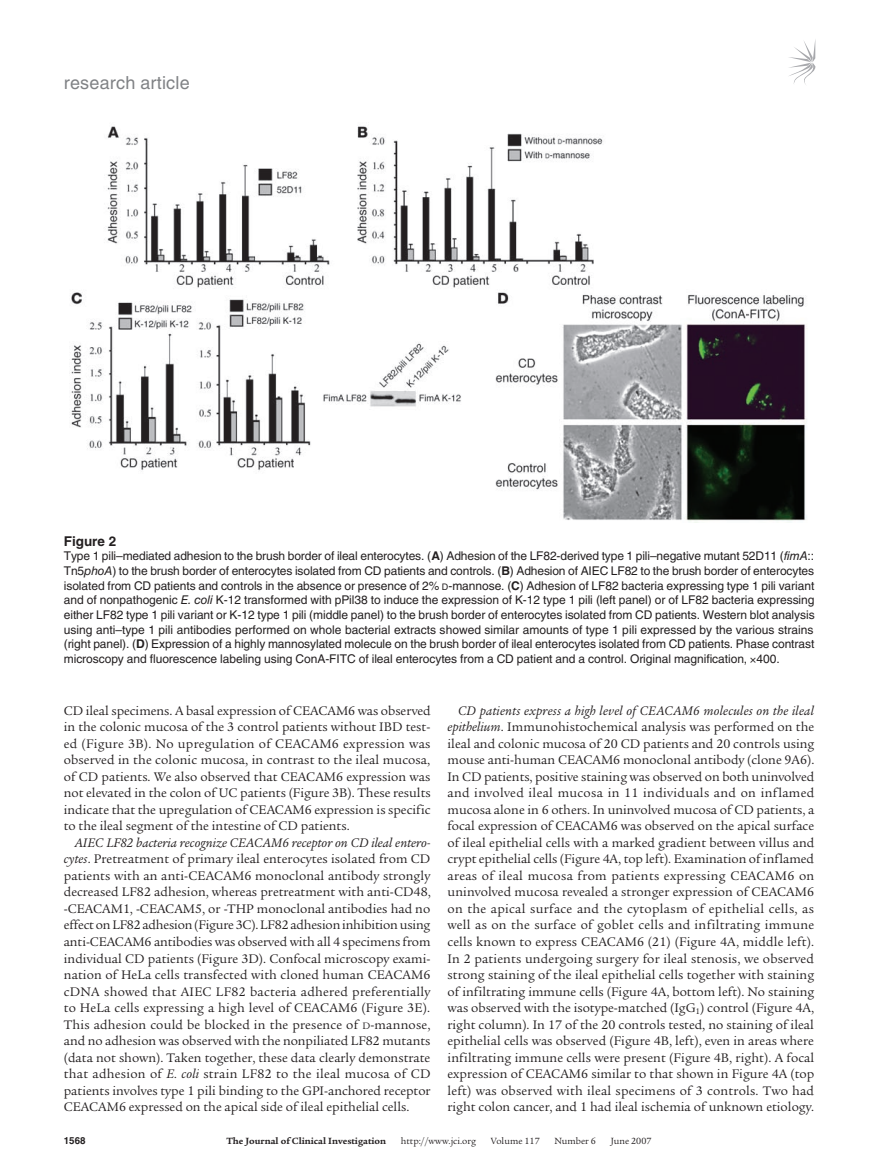
<style>
.page{position:relative;width:878px;height:1174px;background:#fff}
.page>*{position:absolute;margin:0;border:0;box-sizing:border-box;transform-origin:0 0}
.t1{font:18px "Helvetica LT Std";letter-spacing:.01em;color:#808285}
.t2{font:13.5px/16.5px "Legacy Serif Std";color:#231f20;text-align:justify}
.t3{font:700 13.5px "Helvetica LT Std";color:#231f20}
.t4{font:12px/14.7px "Helvetica LT Std";letter-spacing:-.005em;color:#231f20;text-align:justify}
.t5{font:9.75px "Legacy Serif Std";color:#231f20}
.t6{font:700 9.75px "Legacy Serif Std";color:#231f20}
.t7{font:700 9.75px "Helvetica LT Std";color:#231f20}
.s1{font-weight:700}
.s2{font-style:italic}
.s3{font-size:9px}
.s4{font-size:10.2px}
</style>
<div class="page">
<svg style="left:789px;top:41px;width:26px;height:44px"></svg>
<img style="left:71px;top:126px;width:736px;height:395px">
<h1 class="t1" style="left:64px;top:72px;width:127px">research article</h1>
<p class="t3" style="left:64px;top:533px;width:54px">Figure 2</p>
<p class="t4" style="left:64px;top:549px;width:752px">Type 1 pili–mediated adhesion to the brush border of ileal enterocytes. (<span class="s1">A</span>) Adhesion of the LF82-derived type 1 pili–negative mutant 52D11 (<span class="s2">fimA</span>::<br>Tn5<span class="s2">phoA</span>) to the brush border of enterocytes isolated from CD patients and controls. (<span class="s1">B</span>) Adhesion of AIEC LF82 to the brush border of enterocytes isolated from CD patients and controls in the absence or presence of 2% <span class="s3">d</span>-mannose. (<span class="s1">C</span>) Adhesion of LF82 bacteria expressing type 1 pili variant and of nonpathogenic <span class="s2">E. coli</span> K-12 transformed with pPil38 to induce the expression of K-12 type 1 pili (left panel) or of LF82 bacteria expressing either LF82 type 1 pili variant or K-12 type 1 pili (middle panel) to the brush border of enterocytes isolated from CD patients. Western blot analysis using anti–type 1 pili antibodies performed on whole bacterial extracts showed similar amounts of type 1 pili expressed by the various strains (right panel). (<span class="s1">D</span>) Expression of a highly mannosylated molecule on the brush border of ileal enterocytes isolated from CD patients. Phase contrast microscopy and fluorescence labeling using ConA-FITC of ileal enterocytes from a CD patient and a control. Original magnification, 400.</p>
<p class="t2" style="left:64px;top:702px;width:368px">CD ileal specimens. A basal expression of CEACAM6 was observed in the colonic mucosa of the 3 control patients without IBD test&shy;ed (Figure 3B). No upregulation of CEACAM6 expression was observed in the colonic mucosa, in contrast to the ileal mucosa, of CD patients. We also observed that CEACAM6 expression was not elevated in the colon of UC patients (Figure 3B). These results indicate that the upregulation of CEACAM6 expression is specific to the ileal segment of the intestine of CD patients.</p>
<p class="t2" style="left:64px;top:834px;width:368px;text-indent:11px"><span class="s2">AIEC LF82 bacteria recognize CEACAM6 receptor on CD ileal entero&shy;cytes</span>. Pretreatment of primary ileal enterocytes isolated from CD patients with an anti-CEACAM6 monoclonal antibody strongly decreased LF82 adhesion, whereas pretreatment with anti-CD48, -CEACAM1, -CEACAM5, or -THP monoclonal antibodies had no effect on LF82 adhesion (Figure 3C). LF82 adhesion inhibition using anti-CEACAM6 antibodies was observed with all 4 specimens from individual CD patients (Figure 3D). Confocal microscopy exami&shy;nation of HeLa cells transfected with cloned human CEACAM6 cDNA showed that AIEC LF82 bacteria adhered preferentially to HeLa cells expressing a high level of CEACAM6 (Figure 3E).<br>This adhesion could be blocked in the presence of <span class="s4">d</span>-mannose, and no adhesion was observed with the nonpiliated LF82 mutants (data not shown). Taken together, these data clearly demonstrate that adhesion of <span class="s2">E. coli</span> strain LF82 to the ileal mucosa of CD patients involves type 1 pili binding to the GPI-anchored receptor CEACAM6 expressed on the apical side of ileal epithelial cells.</p>
<p class="t2" style="left:447px;top:702px;width:368px;text-indent:11px"><span class="s2">CD patients express a high level of CEACAM6 molecules on the ileal epithelium</span>. Immunohistochemical analysis was performed on the ileal and colonic mucosa of 20 CD patients and 20 controls using mouse anti-human CEACAM6 monoclonal antibody (clone 9A6).<br>In CD patients, positive staining was observed on both uninvolved and involved ileal mucosa in 11 individuals and on inflamed mucosa alone in 6 others. In uninvolved mucosa of CD patients, a focal expression of CEACAM6 was observed on the apical surface of ileal epithelial cells with a marked gradient between villus and crypt epithelial cells (Figure 4A, top left). Examination of inflamed areas of ileal mucosa from patients expressing CEACAM6 on uninvolved mucosa revealed a stronger expression of CEACAM6 on the apical surface and the cytoplasm of epithelial cells, as well as on the surface of goblet cells and infiltrating immune cells known to express CEACAM6 (21) (Figure 4A, middle left).<br>In 2 patients undergoing surgery for ileal stenosis, we observed strong staining of the ileal epithelial cells together with staining of infiltrating immune cells (Figure 4A, bottom left). No staining was observed with the isotype-matched (IgG<sub>1</sub>) control (Figure 4A, right column). In 17 of the 20 controls tested, no staining of ileal epithelial cells was observed (Figure 4B, left), even in areas where infiltrating immune cells were present (Figure 4B, right). A focal expression of CEACAM6 similar to that shown in Figure 4A (top left) was observed with ileal specimens of 3 controls. Two had right colon cancer, and 1 had ileal ischemia of unknown etiology.</p>
<p class="t7" style="left:64px;top:1134px;width:23px">1568</p>
<p class="t6" style="left:226px;top:1135px;width:161px">The Journal of Clinical Investigation</p>
<p class="t5" style="left:401px;top:1135px;width:77px">http://www.jci.org</p>
<p class="t5" style="left:490px;top:1135px;width:50px">Volume 117</p>
<p class="t5" style="left:554px;top:1135px;width:43px">Number 6</p>
<p class="t5" style="left:610px;top:1135px;width:42px">June 2007</p>
</div>
